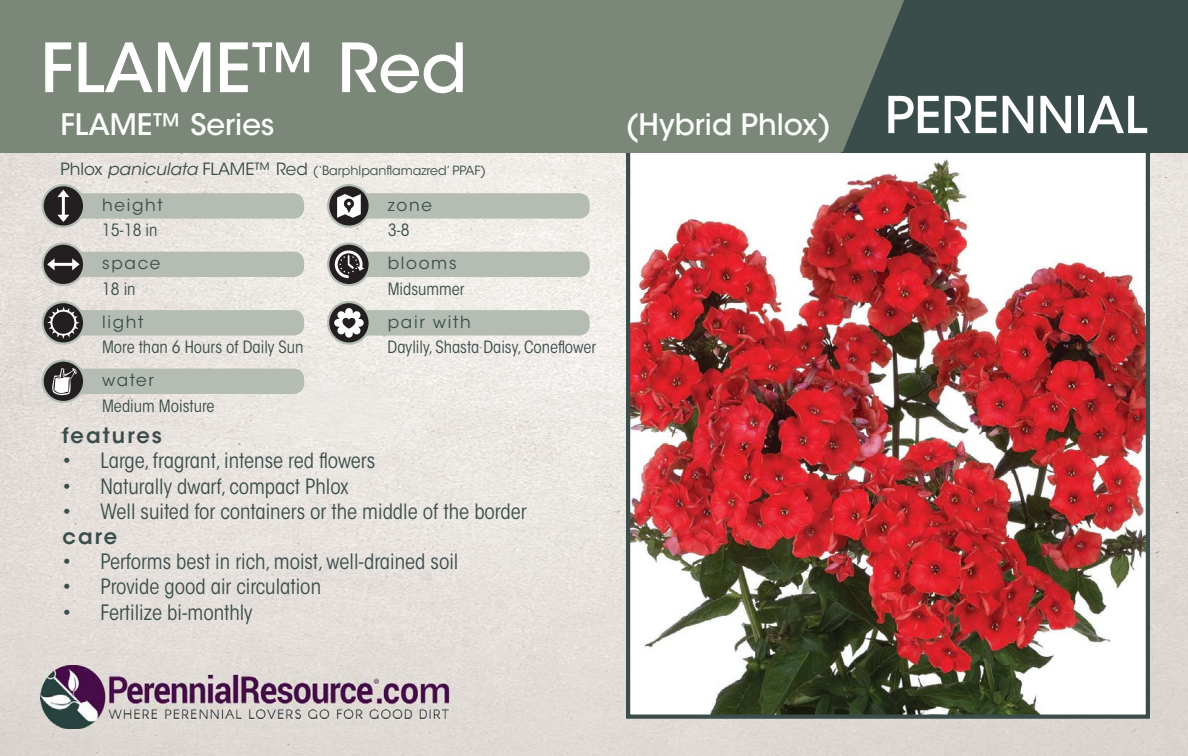
<style>
.page{position:relative;width:1188px;height:756px;background:#fff}
.page>*{position:absolute;margin:0;border:0;box-sizing:border-box;transform-origin:0 0}
.t1{font:500 67.2px "ITC Avant Garde Std";color:#fff}
.t2{font:500 50.4px "ITC Avant Garde Std";color:#fff}
.t3{font:500 29.4px "ITC Avant Garde Std";color:#fff}
.t4{font:condensed 21px "ITC Avant Garde Std";color:#3b4d4b}
.t5{font:600 21px "ITC Avant Garde Std";letter-spacing:.1em;color:#3b4d4b}
.t6{font:condensed 16.8px "ITC Avant Garde Std";color:#3b4d4b}
.t7{font:16.8px "ITC Avant Garde Std";letter-spacing:.1em;color:#3b4e4b}
.t8{font:12.6px "ITC Avant Garde Std";color:#3b4d4b}
.s1{font-size:16.8px}
.s2{font-style:italic;font-size:16.8px}
</style>
<div class="page">
<img style="left:0;top:152px;width:1188px;height:604px">
<img style="left:631px;top:152px;width:514px;height:562px">
<div style="left:626px;top:127px;width:524px;height:592px;border:4px solid #3b4d4b"></div>
<div style="left:28px;top:0;width:1160px;height:152px;background:#3b4d4b"></div>
<svg style="left:840px;top:0;width:64px;height:152px;fill:#7b8779"></svg>
<div style="left:0;top:0;width:840px;height:152px;background:#7b8779"></div>
<img style="left:40px;top:665px;width:411px;height:64px">
<div style="left:63px;top:193px;width:241px;height:26px;background:#b4bcb3;border-radius:11px"></div>
<svg style="left:42px;top:184px;width:43px;height:44px;background:#716f6d"></svg>
<div style="left:349px;top:193px;width:241px;height:26px;background:#b4bcb3;border-radius:11px"></div>
<svg style="left:327px;top:184px;width:44px;height:44px;background:#92918f"></svg>
<div style="left:63px;top:252px;width:241px;height:25px;background:#b4bcb3;border-radius:11px"></div>
<svg style="left:42px;top:242px;width:43px;height:44px;background:#716f6d"></svg>
<div style="left:349px;top:252px;width:241px;height:25px;background:#b4bcb3;border-radius:11px"></div>
<svg style="left:327px;top:242px;width:44px;height:44px;background:#807f7d"></svg>
<div style="left:63px;top:310px;width:241px;height:26px;background:#b4bcb3;border-radius:11px"></div>
<svg style="left:42px;top:301px;width:43px;height:44px;background:#777573"></svg>
<div style="left:349px;top:310px;width:241px;height:26px;background:#b4bcb3;border-radius:11px"></div>
<svg style="left:327px;top:301px;width:44px;height:44px"></svg>
<div style="left:63px;top:369px;width:241px;height:25px;background:#b4bcb3;border-radius:11px"></div>
<svg style="left:42px;top:359px;width:43px;height:44px;background:#838180"></svg>
<h1 class="t1" style="left:40px;top:30px;width:428px">FLAME™ Red</h1>
<h3 class="t3" style="left:60px;top:108px;width:216px">FLAME™ Series</h3>
<h3 class="t3" style="left:625px;top:108px;width:207px">(Hybrid Phlox)</h3>
<p class="t8" style="left:60px;top:165px;width:427px"><span class="s1">Phlox</span> <span class="s2">paniculata</span> <span class="s1">FLAME™ Red</span> (‘Barphlpanflamazred’ PPAF)</p>
<p class="t7" style="left:102px;top:198px;width:62px">height</p>
<p class="t7" style="left:388px;top:198px;width:46px">zone</p>
<p class="t6" style="left:102px;top:223px;width:57px">15-18 in</p>
<p class="t6" style="left:388px;top:223px;width:23px">3-8</p>
<p class="t7" style="left:102px;top:256px;width:60px">space</p>
<p class="t7" style="left:388px;top:256px;width:70px">blooms</p>
<p class="t6" style="left:102px;top:282px;width:35px">18 in</p>
<p class="t6" style="left:388px;top:282px;width:78px">Midsummer</p>
<p class="t7" style="left:102px;top:315px;width:43px">light</p>
<p class="t7" style="left:388px;top:315px;width:85px">pair with</p>
<p class="t6" style="left:102px;top:340px;width:203px">More than 6 Hours of Daily Sun</p>
<p class="t6" style="left:388px;top:340px;width:210px">Daylily, Shasta Daisy, Coneflower</p>
<p class="t7" style="left:102px;top:373px;width:53px">water</p>
<p class="t6" style="left:102px;top:399px;width:114px">Medium Moisture</p>
<p class="t5" style="left:63px;top:424px;width:101px">features</p>
<p class="t4" style="left:63px;top:452px;width:314px">• Large, fragrant, intense red flowers</p>
<p class="t4" style="left:63px;top:477px;width:287px">• Naturally dwarf, compact Phlox</p>
<p class="t4" style="left:63px;top:503px;width:466px">• Well suited for containers or the middle of the border</p>
<p class="t5" style="left:63px;top:524px;width:56px">care</p>
<p class="t4" style="left:63px;top:553px;width:397px">• Performs best in rich, moist, well-drained soil</p>
<p class="t4" style="left:63px;top:578px;width:260px">• Provide good air circulation</p>
<p class="t4" style="left:63px;top:603px;width:192px">• Fertilize bi-monthly</p>
<h2 class="t2" style="left:885px;top:86px;width:264px">PERENNIAL</h2>
</div>
